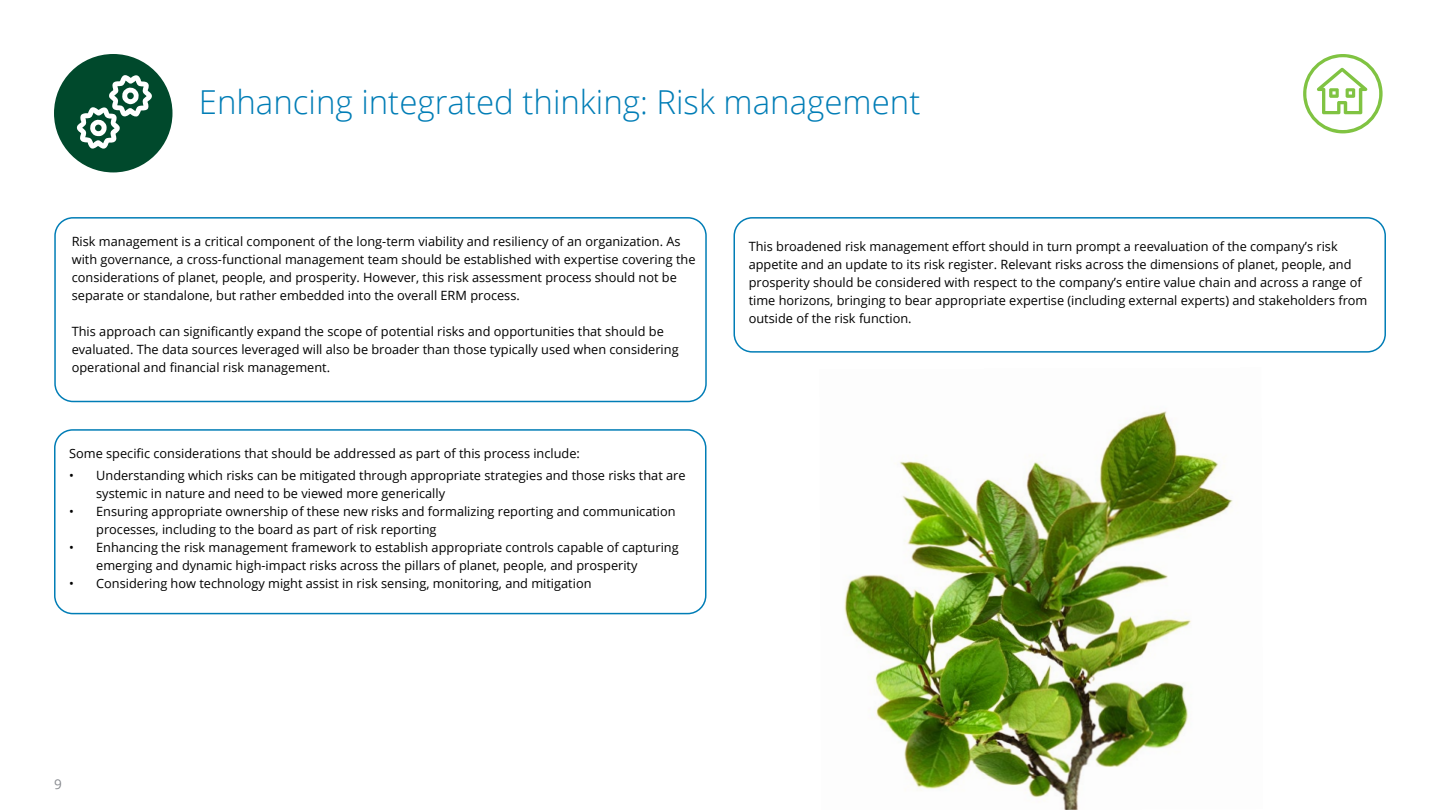
<style>
.page{position:relative;width:1440px;height:810px;background:#fff}
.page>*{position:absolute;margin:0;border:0;box-sizing:border-box;transform-origin:0 0}
.t1{font:300 33px "Open Sans";color:#007db6}
.t2{font:13.5px "Open Sans";color:#878a8f}
.t3{font:12.75px/18px "Open Sans";color:#000}
</style>
<div class="page">
<svg style="left:1303px;top:54px;width:79px;height:79px"></svg>
<img style="left:844px;top:411px;width:389px;height:399px">
<div style="left:54px;top:217px;width:653px;height:185px;border:2px solid #007db6;border-radius:18px"></div>
<div style="left:54px;top:429px;width:652px;height:185px;border:2px solid #007db6;border-radius:18px"></div>
<div style="left:733px;top:217px;width:653px;height:136px;border:2px solid #007db6;border-radius:18px"></div>
<svg style="left:54px;top:54px;width:118px;height:118px"></svg>
<h1 class="t1" style="left:199px;top:80px;width:723px">Enhancing integrated thinking: Risk management</h1>
<p class="t3" style="left:72px;top:232px;width:625px">Risk management is a critical component of the long-term viability and resiliency of an organization. As with governance, a cross-functional management team should be established with expertise covering the considerations of planet, people, and prosperity. However, this risk assessment process should not be separate or standalone, but rather embedded into the overall ERM process.</p>
<p class="t3" style="left:72px;top:322px;width:608px">This approach can significantly expand the scope of potential risks and opportunities that should be evaluated. The data sources leveraged will also be broader than those typically used when considering operational and financial risk management.</p>
<p class="t3" style="left:69px;top:444px;width:512px">Some specific considerations that should be addressed as part of this process include:</p>
<p class="t3" style="left:96px;top:466px;width:591px;text-indent:-27px">• Understanding which risks can be mitigated through appropriate strategies and those risks that are systemic in nature and need to be viewed more generically</p>
<p class="t3" style="left:96px;top:502px;width:581px;text-indent:-27px">• Ensuring appropriate ownership of these new risks and formalizing reporting and communication processes, including to the board as part of risk reporting</p>
<p class="t3" style="left:96px;top:538px;width:584px;text-indent:-27px">• Enhancing the risk management framework to establish appropriate controls capable of capturing emerging and dynamic high-impact risks across the pillars of planet, people, and prosperity</p>
<p class="t3" style="left:69px;top:574px;width:524px">• Considering how technology might assist in risk sensing, monitoring, and mitigation</p>
<p class="t3" style="left:749px;top:237px;width:620px">This broadened risk management effort should in turn prompt a reevaluation of the company’s risk appetite and an update to its risk register. Relevant risks across the dimensions of planet, people, and prosperity should be considered with respect to the company’s entire value chain and across a range of time horizons, bringing to bear appropriate expertise (including external experts) and stakeholders from outside of the risk function.</p>
<p class="t2" style="left:54px;top:775px;width:9px">9</p>
</div>
